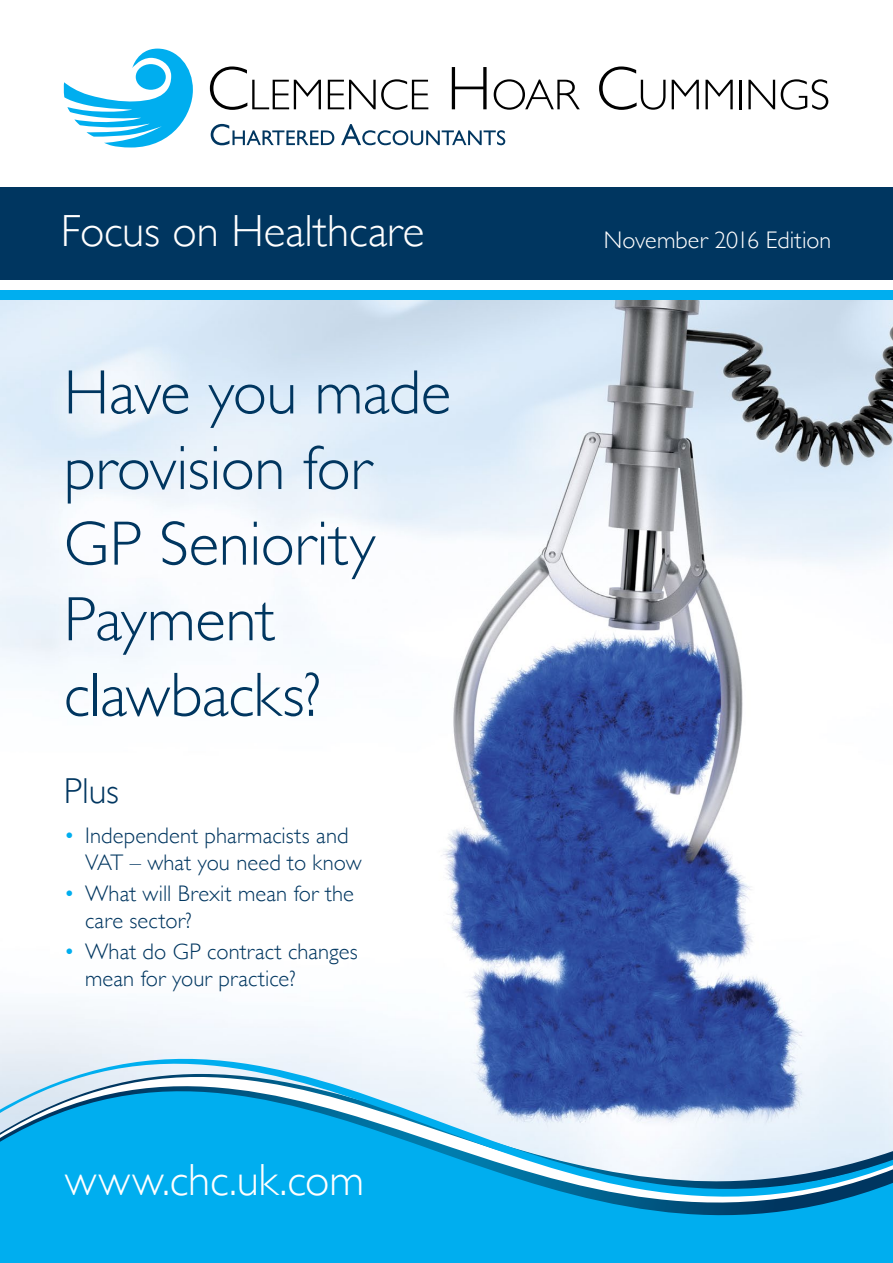
<style>
.page{position:relative;width:893px;height:1263px;background:#fff}
.page>*{position:absolute;margin:0;border:0;box-sizing:border-box;transform-origin:0 0}
.t1{font:300 63px/75.6px "Gill Sans";letter-spacing:-.01em;color:#003660}
.t2{font:300 45px "Gill Sans";color:#fff}
.t3{font:300 36px "Gill Sans";color:#003660}
.t4{font:300 24px "Gill Sans";color:#fff}
.t5{font:300 22.5px/27px "Gill Sans";letter-spacing:.005em;color:#003660}
.s1{color:#00aeef}
</style>
<div class="page">
<img style="left:0;top:300px;width:893px;height:750px">
<div style="left:0;top:187px;width:893px;height:93px;background:#003660"></div>
<div style="left:0;top:290px;width:893px;height:10px;background:#00aeef"></div>
<svg style="left:0;top:1050px;width:893px;height:9px"></svg>
<svg style="left:0;top:1059px;width:893px;height:204px;background:#48b4e4"></svg>
<svg style="left:210px;top:66px;width:111px;height:44px"></svg>
<svg style="left:328px;top:79px;width:100px;height:31px"></svg>
<svg style="left:452px;top:67px;width:35px;height:42px"></svg>
<svg style="left:494px;top:79px;width:86px;height:31px"></svg>
<svg style="left:599px;top:66px;width:67px;height:44px"></svg>
<svg style="left:672px;top:80px;width:27px;height:29px"></svg>
<svg style="left:705px;top:80px;width:28px;height:29px"></svg>
<hr style="left:739px;top:80px;width:3px;height:29px;background:#000">
<svg style="left:748px;top:80px;width:27px;height:29px"></svg>
<svg style="left:781px;top:79px;width:47px;height:31px"></svg>
<svg style="left:64px;top:49px;width:129px;height:98px"></svg>
<svg style="left:211px;top:124px;width:123px;height:21px"></svg>
<svg style="left:341px;top:124px;width:164px;height:21px"></svg>
<h2 class="t2" style="left:61px;top:196px;width:365px">Focus on Healthcare</h2>
<h1 class="t1" style="left:64px;top:352px;width:389px">Have you made provision for<br>GP Seniority<br>Payment clawbacks?</h1>
<h3 class="t3" style="left:64px;top:763px;width:57px">Plus</h3>
<p class="t5" style="left:85px;top:821px;width:278px;text-indent:-21px"><span class="s1">•</span> Independent pharmacists and<br>VAT – what you need to know</p>
<p class="t5" style="left:85px;top:879px;width:271px;text-indent:-21px"><span class="s1">•</span> What will Brexit mean for the care sector?</p>
<p class="t5" style="left:85px;top:937px;width:274px;text-indent:-21px"><span class="s1">•</span> What do GP contract changes mean for your practice?</p>
<h2 class="t2" style="left:65px;top:1145px;width:301px">www.chc.uk.com</h2>
<p class="t4" style="left:604px;top:222px;width:229px">November 2016 Edition</p>
</div>
